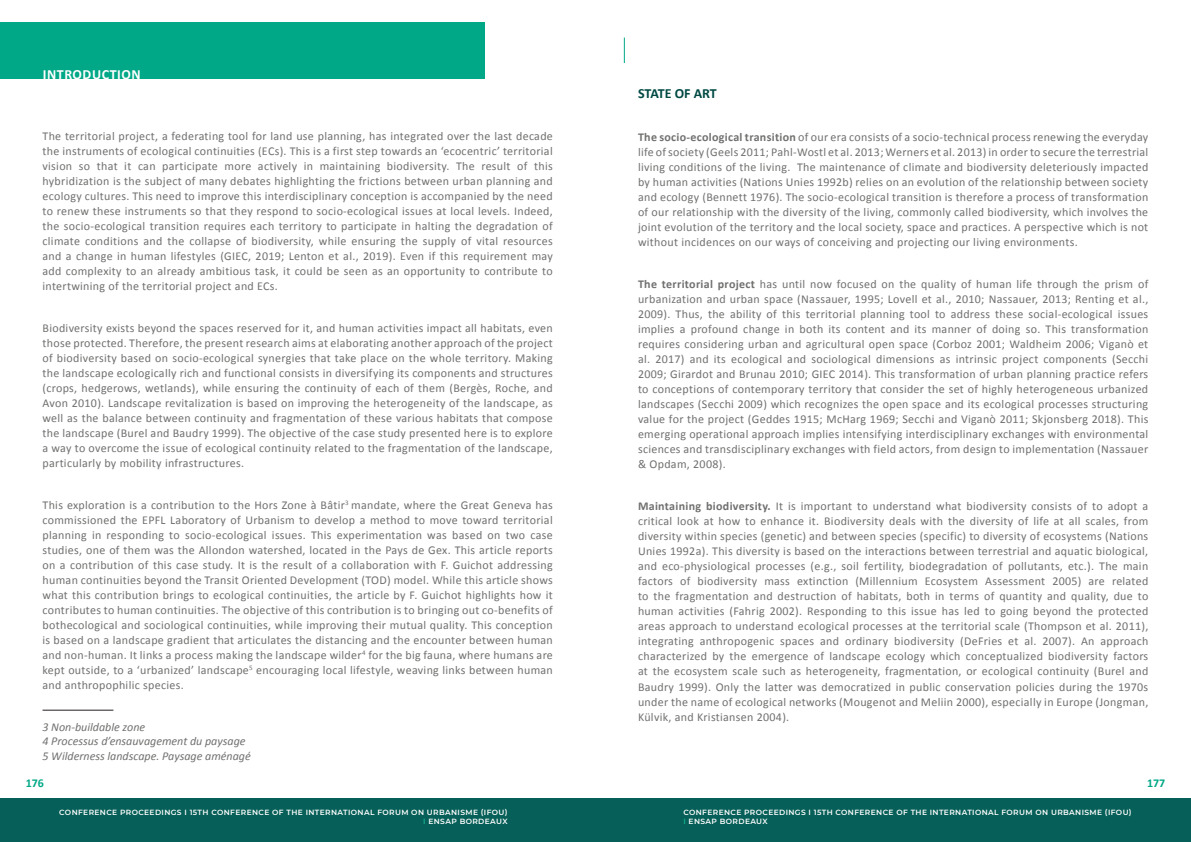
<style>
.page{position:relative;width:1191px;height:842px;background:#fff}
.page>*{position:absolute;margin:0;border:0;box-sizing:border-box;transform-origin:0 0}
.t1{font:700 14px "Calibri";letter-spacing:.04em;color:#fff}
.t2{font:700 14px "Calibri";letter-spacing:-.01em;color:#004943}
.t3{font:12px/15px "Calibri";letter-spacing:.025em;color:#70706f;text-align:justify}
.t4{font:italic 12px/14.7px "Calibri";color:#70706f}
.t5{font:700 12px "Calibri";color:#00a887}
.t6{font:600 7.5px/9px "Montserrat";letter-spacing:.05em;color:#fff}
.s1{font-weight:700}
.s2{color:#15b38f}
</style>
<div class="page">
<div style="left:0;top:22px;width:485px;height:57px;background:#00a887"></div>
<svg style="left:624px;top:38px;width:1px;height:25px"></svg>
<div style="left:0;top:799px;width:1191px;height:43px;background:#065f58"></div>
<hr style="left:43px;top:710px;width:70px;height:1px;background:#241f1f">
<p class="t1" style="left:43px;top:64px;width:99px">INTRODUCTION</p>
<p class="t3" style="left:43px;top:129px;width:512px">The territorial project, a federating tool for land use planning, has integrated over the last decade the instruments of ecological continuities (ECs). This is a first step towards an ‘ecocentric’ territorial vision so that it can participate more actively in maintaining biodiversity. The result of this hybridization is the subject of many debates highlighting the frictions between urban planning and ecology cultures. This need to improve this interdisciplinary conception is accompanied by the need to renew these instruments so that they respond to socio-ecological issues at local levels. Indeed, the socio-ecological transition requires each territory to participate in halting the degradation of climate conditions and the collapse of biodiversity, while ensuring the supply of vital resources and a change in human lifestyles (GIEC, 2019; Lenton et al., 2019). Even if this requirement may add complexity to an already ambitious task, it could be seen as an opportunity to contribute to intertwining of the territorial project and ECs.</p>
<p class="t3" style="left:43px;top:321px;width:512px">Biodiversity exists beyond the spaces reserved for it, and human activities impact all habitats, even those protected. Therefore, the present research aims at elaborating another approach of the project of biodiversity based on socio-ecological synergies that take place on the whole territory. Making the landscape ecologically rich and functional consists in diversifying its components and structures (crops, hedgerows, wetlands), while ensuring the continuity of each of them (Bergès, Roche, and Avon 2010). Landscape revitalization is based on improving the heterogeneity of the landscape, as well as the balance between continuity and fragmentation of these various habitats that compose the landscape (Burel and Baudry 1999). The objective of the case study presented here is to explore a way to overcome the issue of ecological continuity related to the fragmentation of the landscape, particularly by mobility infrastructures.</p>
<p class="t3" style="left:43px;top:498px;width:512px">This exploration is a contribution to the Hors Zone à Bâtir<sup>3</sup> mandate, where the Great Geneva has commissioned the EPFL Laboratory of Urbanism to develop a method to move toward territorial planning in responding to socio-ecological issues. This experimentation was based on two case studies, one of them was the Allondon watershed, located in the Pays de Gex. This article reports on a contribution of this case study. It is the result of a collaboration with F. Guichot addressing human continuities beyond the Transit Oriented Development (TOD) model. While this article shows what this contribution brings to ecological continuities, the article by F. Guichot highlights how it contributes to human continuities. The objective of this contribution is to bringing out co-benefits of bothecological and sociological continuities, while improving their mutual quality. This conception is based on a landscape gradient that articulates the distancing and the encounter between human and non-human. It links a process making the landscape wilder<sup>4</sup> for the big fauna, where humans are kept outside, to a ‘urbanized’ landscape<sup>5</sup> encouraging local lifestyle, weaving links between human and anthropophilic species.</p>
<p class="t4" style="left:43px;top:719px;width:210px">3 Non-buildable zone<br>4 Processus d’ensauvagement du paysage<br>5 Wilderness landscape. Paysage aménagé</p>
<p class="t2" style="left:638px;top:83px;width:80px">STATE OF ART</p>
<p class="t3" style="left:638px;top:130px;width:512px"><span class="s1">The socio-ecological transition</span> of our era consists of a socio-technical process renewing the everyday life of society (Geels 2011; Pahl-Wostl et al. 2013; Werners et al. 2013) in order to secure the terrestrial living conditions of the living. The maintenance of climate and biodiversity deleteriously impacted by human activities (Nations Unies 1992b) relies on an evolution of the relationship between society and ecology (Bennett 1976). The socio-ecological transition is therefore a process of transformation of our relationship with the diversity of the living, commonly called biodiversity, which involves the joint evolution of the territory and the local society, space and practices. A perspective which is not without incidences on our ways of conceiving and projecting our living environments.</p>
<p class="t3" style="left:638px;top:277px;width:512px"><span class="s1">The territorial project</span> has until now focused on the quality of human life through the prism of urbanization and urban space (Nassauer, 1995; Lovell et al., 2010; Nassauer, 2013; Renting et al., 2009). Thus, the ability of this territorial planning tool to address these social-ecological issues implies a profound change in both its content and its manner of doing so. This transformation requires considering urban and agricultural open space (Corboz 2001; Waldheim 2006; Viganò et al. 2017) and its ecological and sociological dimensions as intrinsic project components (Secchi 2009; Girardot and Brunau 2010; GIEC 2014). This transformation of urban planning practice refers to conceptions of contemporary territory that consider the set of highly heterogeneous urbanized landscapes (Secchi 2009) which recognizes the open space and its ecological processes structuring value for the project (Geddes 1915; McHarg 1969; Secchi and Viganò 2011; Skjonsberg 2018). This emerging operational approach implies intensifying interdisciplinary exchanges with environmental sciences and transdisciplinary exchanges with field actors, from design to implementation (Nassauer &amp; Opdam, 2008).</p>
<p class="t3" style="left:638px;top:499px;width:512px"><span class="s1">Maintaining biodiversity.</span> It is important to understand what biodiversity consists of to adopt a critical look at how to enhance it. Biodiversity deals with the diversity of life at all scales, from diversity within species (genetic) and between species (specific) to diversity of ecosystems (Nations Unies 1992a). This diversity is based on the interactions between terrestrial and aquatic biological, and eco-physiological processes (e.g., soil fertility, biodegradation of pollutants, etc.). The main factors of biodiversity mass extinction (Millennium Ecosystem Assessment 2005) are related to the fragmentation and destruction of habitats, both in terms of quantity and quality, due to human activities (Fahrig 2002). Responding to this issue has led to going beyond the protected areas approach to understand ecological processes at the territorial scale (Thompson et al. 2011), integrating anthropogenic spaces and ordinary biodiversity (DeFries et al. 2007). An approach characterized by the emergence of landscape ecology which conceptualized biodiversity factors at the ecosystem scale such as heterogeneity, fragmentation, or ecological continuity (Burel and Baudry 1999). Only the latter was democratized in public conservation policies during the 1970s under the name of ecological networks (Mougenot and Meliin 2000), especially in Europe (Jongman, Külvik, and Kristiansen 2004).</p>
<p class="t5" style="left:26px;top:775px;width:20px">176</p>
<p class="t5" style="left:1147px;top:775px;width:20px">177</p>
<p class="t6" style="left:59px;top:807px;width:450px;text-align:right">CONFERENCE PROCEEDINGS I 15TH CONFERENCE OF THE INTERNATIONAL FORUM ON URBANISME (IFOU)<br><span class="s2">I</span> ENSAP BORDEAUX</p>
<p class="t6" style="left:683px;top:807px;width:450px">CONFERENCE PROCEEDINGS I 15TH CONFERENCE OF THE INTERNATIONAL FORUM ON URBANISME (IFOU)<br><span class="s2">I</span> ENSAP BORDEAUX</p>
</div>
